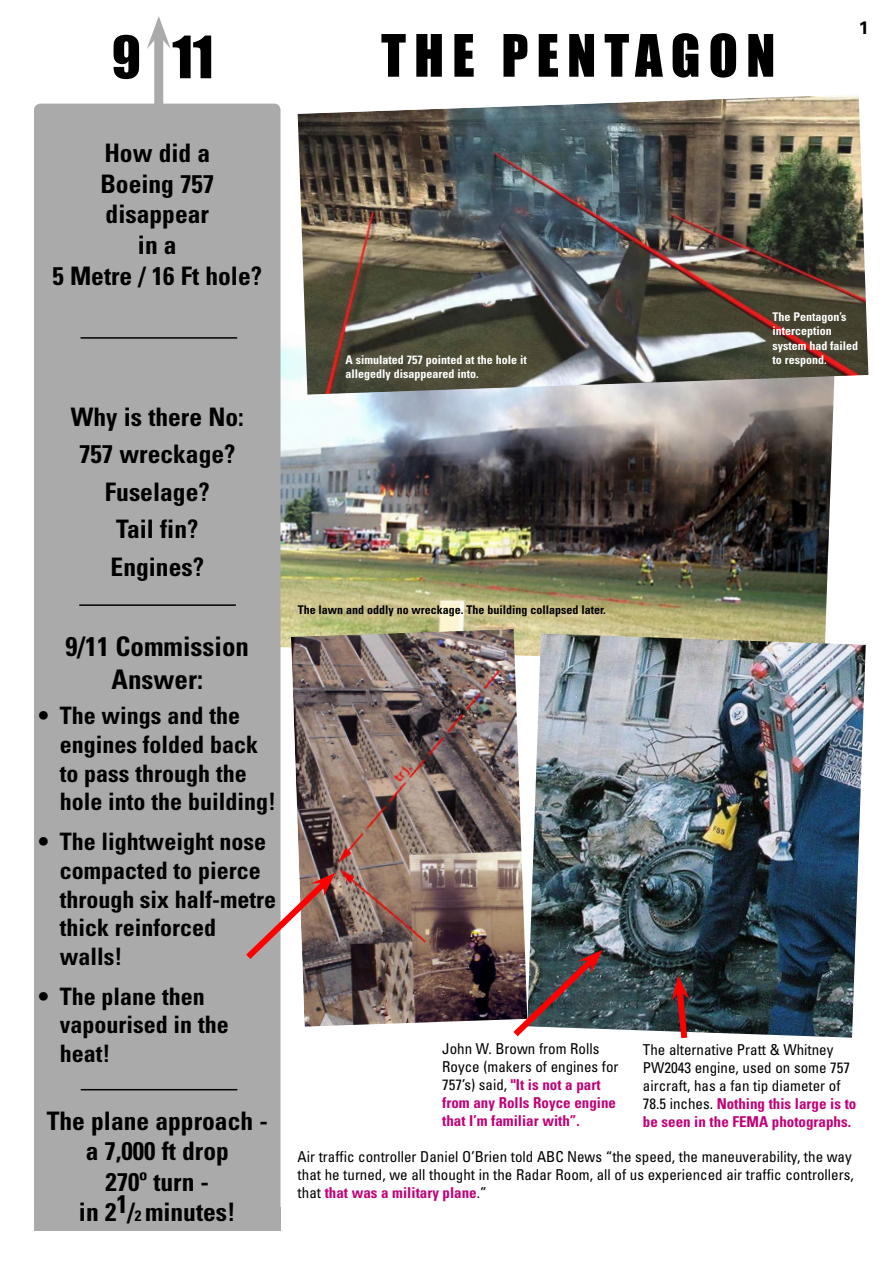
<style>
.page{position:relative;width:893px;height:1263px;background:#fff}
.page>*{position:absolute;margin:0;border:0;box-sizing:border-box;transform-origin:0 0}
.t1{font:54px "Impact";letter-spacing:.15em;color:#000}
.t2{font:700 condensed 27px "Univers";color:#000}
.t3{font:700 condensed 25.5px "Univers";color:#000}
.t4{font:700 condensed 24px/28.8px "Univers";color:#000}
.t5{font:700 18px "Univers";color:#000}
.Univers_57_Condensed_10pt{font:condensed 15px/18px "Univers";color:#000}
.Univers_57_Condensed_10pt-2{font:700 condensed 15px/18px "Univers";color:#c10077}
.t6{font:700 condensed 12px/14.4px "Univers";color:#fff}
.t7{font:700 condensed 12px "Univers";color:#000}
.s1{font-size:15px}
.s2{font-weight:400;color:#000}
.s3{font-weight:700;color:#c10077}
</style>
<div class="page">
<img style="left:280px;top:333px;width:554px;height:333px">
<img style="left:298px;top:95px;width:570px;height:300px">
<img style="left:291px;top:629px;width:237px;height:398px">
<img style="left:527px;top:633px;width:339px;height:405px">
<div style="left:34px;top:104px;width:246px;height:1102px;background:#aaa"></div>
<div style="left:154px;top:35px;width:9px;height:73px;background:#aaa"></div>
<svg style="left:147px;top:16px;width:24px;height:33px"></svg>
<div style="left:34px;top:1206px;width:247px;height:24px;background:#aaa"></div>
<hr style="left:81px;top:337px;width:156px;height:2px;background:#000">
<hr style="left:79px;top:604px;width:157px;height:2px;background:#000">
<hr style="left:81px;top:1089px;width:156px;height:1px;background:#000">
<svg style="left:240px;top:866px;width:102px;height:99px"></svg>
<img style="left:507px;top:943px;width:102px;height:95px">
<svg style="left:669px;top:974px;width:22px;height:65px"></svg>
<p class="t1" style="left:112px;top:24px;width:103px">9 11</p>
<p class="t1" style="left:381px;top:22px;width:396px">THE PENTAGON</p>
<p class="t5" style="left:859px;top:17px;width:12px">1</p>
<p class="t3" style="left:104px;top:137px;width:107px">How did a</p>
<p class="t3" style="left:100px;top:168px;width:115px">Boeing 757</p>
<p class="t3" style="left:106px;top:199px;width:105px">disappear</p>
<p class="t3" style="left:138px;top:229px;width:40px">in a</p>
<p class="t3" style="left:53px;top:260px;width:211px">5 Metre / 16 Ft hole?</p>
<p class="t3" style="left:71px;top:401px;width:175px">Why is there No:</p>
<p class="t3" style="left:79px;top:439px;width:158px">757 wreckage?</p>
<p class="t3" style="left:105px;top:476px;width:106px">Fuselage?</p>
<p class="t3" style="left:116px;top:514px;width:84px">Tail fin?</p>
<p class="t3" style="left:111px;top:551px;width:95px">Engines?</p>
<p class="t2" style="left:66px;top:630px;width:185px">9/11 Commission</p>
<p class="t2" style="left:112px;top:663px;width:93px">Answer:</p>
<p class="t4" style="left:60px;top:701px;width:218px;text-indent:-21px">• The wings and the engines folded back to pass through the hole into the building!</p>
<p class="t4" style="left:60px;top:827px;width:218px;text-indent:-21px">• The lightweight nose compacted to pierce through six half-metre thick reinforced walls!</p>
<p class="t4" style="left:60px;top:981px;width:171px;text-indent:-21px">• The plane then vapourised in the heat!</p>
<p class="t3" style="left:47px;top:1105px;width:223px">The plane approach -</p>
<p class="t3" style="left:86px;top:1135px;width:145px">a 7,000 ft drop</p>
<p class="t3" style="left:106px;top:1166px;width:105px">270º turn -</p>
<p class="t3" style="left:79px;top:1197px;width:158px">in 21/<span class="s1">2</span> minutes!</p>
<p class="t6" style="left:346px;top:352px;width:183px">A simulated 757 pointed at the hole it allegedly disappeared into.</p>
<p class="t7" style="left:298px;top:602px;width:310px">The lawn and oddly no wreckage. The building collapsed later.</p>
<p class="t6" style="left:772px;top:309px;width:87px">The Pentagon’s interception system had failed to respond.</p>
<p class="Univers_57_Condensed_10pt-2" style="left:442px;top:1039px;width:178px"><span class="s2">John W. Brown from Rolls<br>Royce (makers of engines for<br>757’s) said,</span> "It is not a part from any Rolls Royce engine that I’m familiar with”.</p>
<p class="Univers_57_Condensed_10pt" style="left:643px;top:1040px;width:215px">The alternative Pratt &amp; Whitney PW2043 engine, used on some 757 aircraft, has a fan tip diameter of 78.5 inches. <span class="s3">Nothing this large is to be seen in the FEMA photographs.</span></p>
<p class="Univers_57_Condensed_10pt" style="left:298px;top:1147px;width:558px">Air traffic controller Daniel O’Brien told ABC News “the speed, the maneuverability, the way that he turned, we all thought in the Radar Room, all of us experienced air traffic controllers, that <span class="s3">that was a military plane</span>.”</p>
</div>
